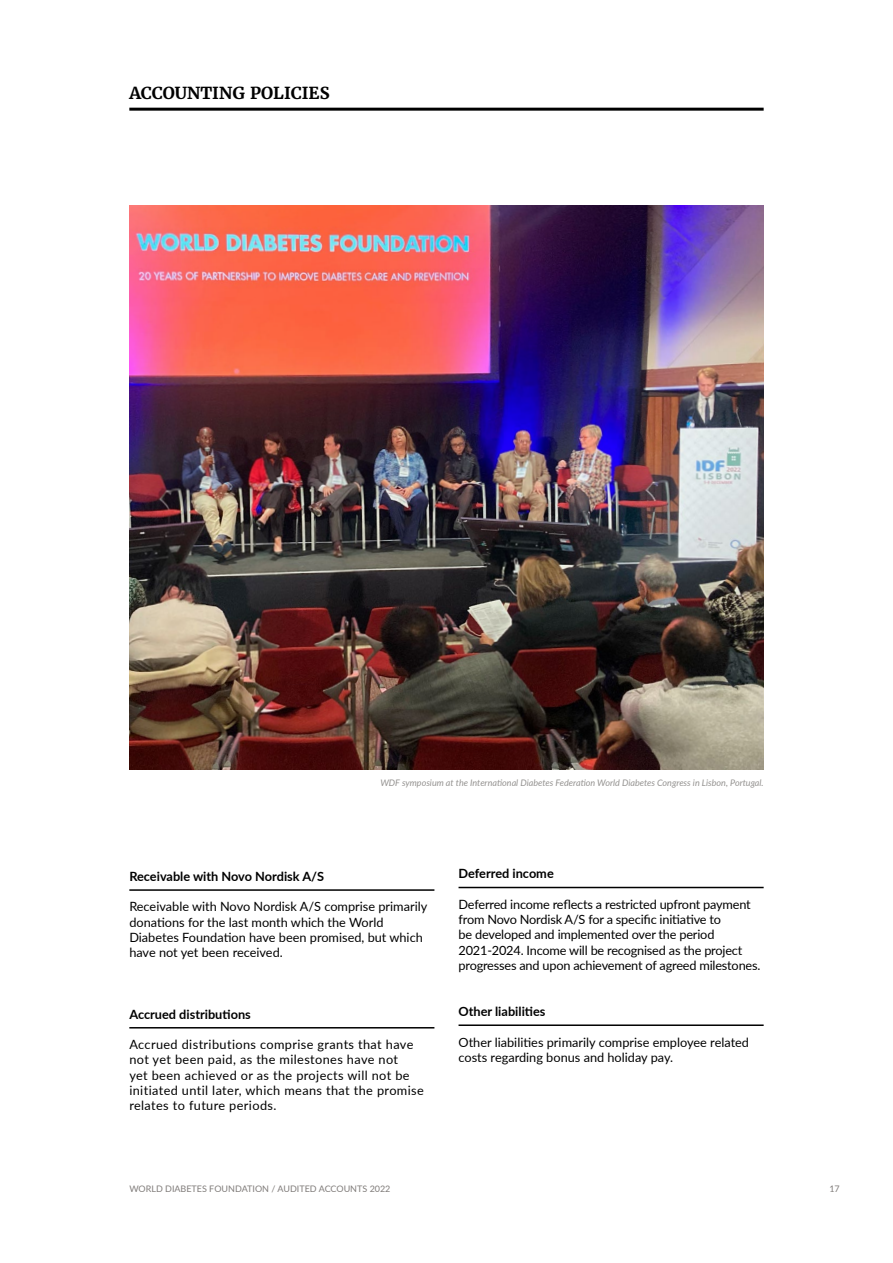
<style>
.page{position:relative;width:893px;height:1263px;background:#fff}
.page>*{position:absolute;margin:0;border:0;box-sizing:border-box;transform-origin:0 0}
.t1{font:700 16.5px "Merriweather";color:#000}
.t2{font:12.75px/15.3px "Lato";color:#000}
.t3{font:12.75px/15.3px "Lato";letter-spacing:.03em;color:#000}
.t4{font:700 12.75px "Lato";color:#000}
.t5{font:italic 9px "Lato";color:#949290}
.t6{font:9px "Lato";color:#807c7a}
</style>
<div class="page">
<img style="left:129px;top:205px;width:635px;height:565px">
<hr style="left:129px;top:108px;width:635px;height:3px;background:#000">
<hr style="left:129px;top:889px;width:305px;height:2px;background:#000">
<hr style="left:129px;top:1027px;width:305px;height:1px;background:#000">
<hr style="left:459px;top:887px;width:305px;height:1px;background:#000">
<hr style="left:459px;top:1024px;width:305px;height:2px;background:#000">
<p class="t1" style="left:129px;top:83px;width:202px">ACCOUNTING POLICIES</p>
<p class="t5" style="left:380px;top:776px;width:385px">WDF symposium at the International Diabetes Federation World Diabetes Congress in Lisbon, Portugal.</p>
<p class="t4" style="left:129px;top:867px;width:196px">Receivable with Novo Nordisk A/S</p>
<p class="t2" style="left:129px;top:898px;width:299px">Receivable with Novo Nordisk A/S comprise primarily donations for the last month which the World Diabetes Foundation have been promised, but which have not yet been received.</p>
<p class="t4" style="left:129px;top:1004px;width:123px">Accrued distributions</p>
<p class="t3" style="left:129px;top:1036px;width:296px">Accrued distributions comprise grants that have not yet been paid, as the milestones have not<br>yet been achieved or as the projects will not be initiated until later, which means that the promise relates to future periods.</p>
<p class="t4" style="left:459px;top:864px;width:97px">Deferred income</p>
<p class="t2" style="left:459px;top:896px;width:303px">Deferred income reflects a restricted upfront payment from Novo Nordisk A/S for a specific initiative to<br>be developed and implemented over the period 2021-2024. Income will be recognised as the project progresses and upon achievement of agreed milestones.</p>
<p class="t4" style="left:459px;top:1002px;width:88px">Other liabilities</p>
<p class="t2" style="left:459px;top:1034px;width:292px">Other liabilities primarily comprise employee related costs regarding bonus and holiday pay.</p>
<p class="t6" style="left:129px;top:1182px;width:263px">WORLD DIABETES FOUNDATION / AUDITED ACCOUNTS 2022</p>
<p class="t6" style="left:829px;top:1182px;width:12px">17</p>
</div>
